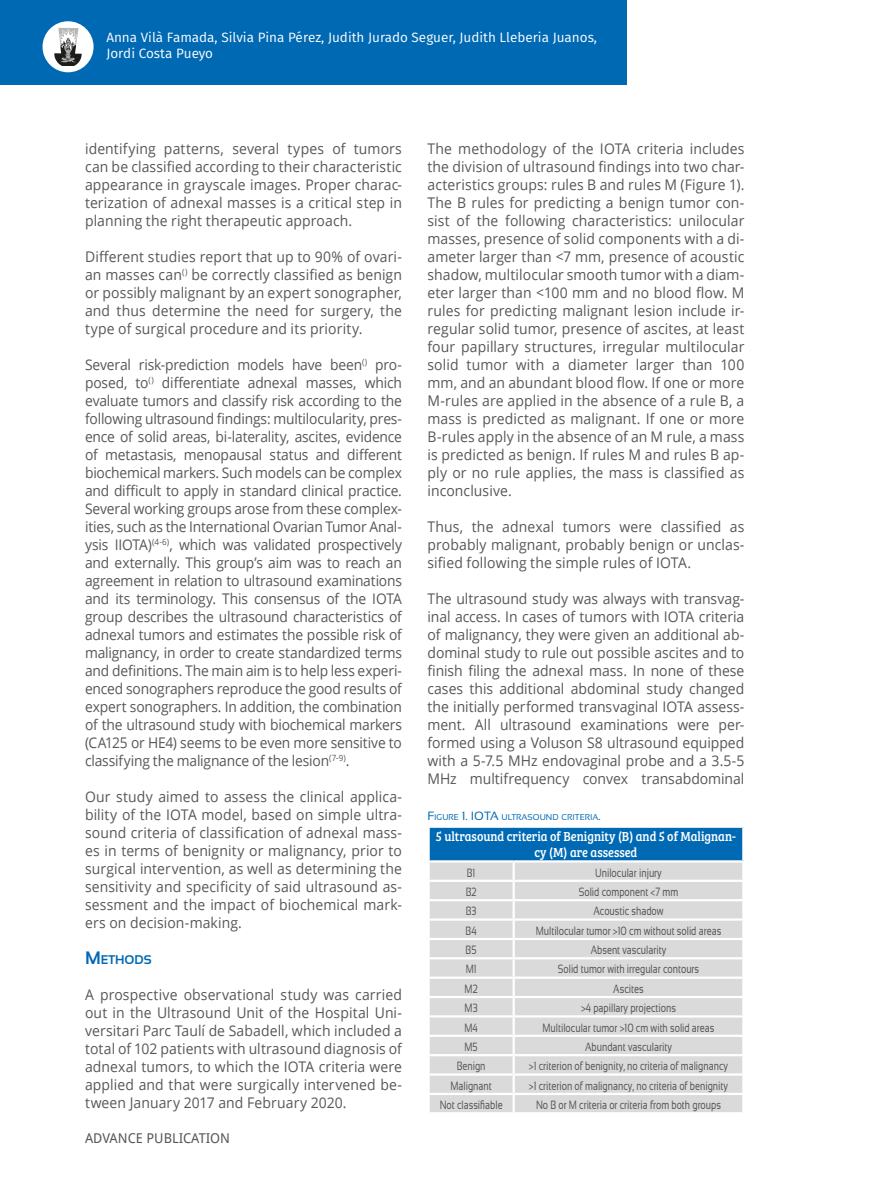
<style>
.page{position:relative;width:872px;height:1191px;background:#fff}
.page>*{position:absolute;margin:0;border:0;box-sizing:border-box;transform-origin:0 0}
.t1{font:14.7px/18px "Open Sans";letter-spacing:.005em;color:#575756;text-align:justify;scale:.95 1}
.t2{font:14.7px/18px "Open Sans";letter-spacing:.005em;color:#575756;text-align:justify;scale:.94 1}
.t3{font:13.5px/16.2px "Fira Sans";color:#fff}
.t4{font:13.5px/16.5px "Bree Serif";color:#fff;text-align:center;scale:.9 1}
.t5{font:13.5px "Droid Sans";color:#575756}
.t6{font:700 12.6px "Sansation";color:#0069b4}
.t7{font:12px "Sansation";color:#575756;scale:.75 1}
.t8{font:8.4px "Sansation";color:#0069b4}
.s1{font-size:18px}
.s2{font-size:12px}
</style>
<div class="page">
<div style="left:0;top:0;width:626px;height:85px;background:#0069b4"></div>
<div style="left:43px;top:21px;width:51px;height:51px;background:#fff;border-radius:50%"></div>
<svg style="left:54px;top:28px;width:28px;height:38px"></svg>
<div style="left:428px;top:826px;width:315px;height:35px;background:#0069b4"></div>
<div style="left:430px;top:862px;width:312px;height:250px;background:#dadada"></div>
<hr style="left:512px;top:862px;width:3px;height:17px;background:#fff">
<hr style="left:427px;top:879px;width:86px;height:3px;background:#fff">
<hr style="left:513px;top:879px;width:231px;height:3px;background:#fff">
<hr style="left:512px;top:882px;width:3px;height:17px;background:#fff">
<hr style="left:427px;top:899px;width:86px;height:2px;background:#fff">
<hr style="left:513px;top:899px;width:231px;height:2px;background:#fff">
<hr style="left:512px;top:901px;width:3px;height:17px;background:#fff">
<hr style="left:427px;top:918px;width:86px;height:2px;background:#fff">
<hr style="left:513px;top:918px;width:231px;height:2px;background:#fff">
<hr style="left:512px;top:920px;width:3px;height:17px;background:#fff">
<hr style="left:427px;top:937px;width:86px;height:3px;background:#fff">
<hr style="left:513px;top:937px;width:231px;height:3px;background:#fff">
<hr style="left:512px;top:940px;width:3px;height:17px;background:#fff">
<hr style="left:427px;top:957px;width:86px;height:2px;background:#fff">
<hr style="left:513px;top:957px;width:231px;height:2px;background:#fff">
<hr style="left:512px;top:959px;width:3px;height:17px;background:#fff">
<hr style="left:427px;top:976px;width:86px;height:2px;background:#fff">
<hr style="left:513px;top:976px;width:231px;height:2px;background:#fff">
<hr style="left:512px;top:978px;width:3px;height:18px;background:#fff">
<hr style="left:427px;top:996px;width:86px;height:2px;background:#fff">
<hr style="left:513px;top:996px;width:231px;height:2px;background:#fff">
<hr style="left:512px;top:998px;width:3px;height:17px;background:#fff">
<hr style="left:427px;top:1015px;width:86px;height:2px;background:#fff">
<hr style="left:513px;top:1015px;width:231px;height:2px;background:#fff">
<hr style="left:512px;top:1017px;width:3px;height:17px;background:#fff">
<hr style="left:427px;top:1034px;width:86px;height:3px;background:#fff">
<hr style="left:513px;top:1034px;width:231px;height:3px;background:#fff">
<hr style="left:512px;top:1037px;width:3px;height:17px;background:#fff">
<hr style="left:427px;top:1054px;width:86px;height:2px;background:#fff">
<hr style="left:513px;top:1054px;width:231px;height:2px;background:#fff">
<hr style="left:512px;top:1056px;width:3px;height:17px;background:#fff">
<hr style="left:427px;top:1073px;width:86px;height:2px;background:#fff">
<hr style="left:513px;top:1073px;width:231px;height:2px;background:#fff">
<hr style="left:512px;top:1075px;width:3px;height:17px;background:#fff">
<hr style="left:427px;top:1092px;width:86px;height:3px;background:#fff">
<hr style="left:513px;top:1092px;width:231px;height:3px;background:#fff">
<hr style="left:512px;top:1095px;width:3px;height:17px;background:#fff">
<svg style="left:742px;top:862px;width:1px;height:234px"></svg>
<hr style="left:427px;top:825px;width:86px;height:3px;background:#fff">
<hr style="left:427px;top:828px;width:3px;height:32px;background:#fff">
<hr style="left:513px;top:825px;width:231px;height:3px;background:#fff">
<hr style="left:742px;top:828px;width:2px;height:32px;background:#fff">
<hr style="left:427px;top:860px;width:86px;height:2px;background:#fff">
<hr style="left:513px;top:860px;width:231px;height:2px;background:#fff">
<p class="t3" style="left:106px;top:29px;width:492px">Anna Vilà Famada, Silvia Pina Pérez, Judith Jurado Seguer, Judith Lleberia Juanos,<br>Jordi Costa Pueyo</p>
<p class="t1" style="left:85px;top:139px;width:335px">identifying patterns, several types of tumors can be classified according to their characteristic appearance in grayscale images. Proper charac&shy;terization of adnexal masses is a critical step in planning the right therapeutic approach.</p>
<p class="t1" style="left:85px;top:247px;width:335px">Different studies report that up to 90% of ovari&shy;an masses can<sup>()</sup> be correctly classified as benign or possibly malignant by an expert sonographer, and thus determine the need for surgery, the type of surgical procedure and its priority.</p>
<p class="t2" style="left:85px;top:355px;width:339px">Several risk-prediction models have been<sup>()</sup> pro&shy;posed, to<sup>()</sup> differentiate adnexal masses, which evaluate tumors and classify risk according to the following ultrasound findings: multilocularity, pres&shy;ence of solid areas, bi-laterality, ascites, evidence of metastasis, menopausal status and different biochemical markers. Such models can be complex and difficult to apply in standard clinical practice.<br>Several working groups arose from these complex&shy;ities, such as the International Ovarian Tumor Anal&shy;ysis IIOTA)<sup>(4-6)</sup>, which was validated prospectively and externally. This group’s aim was to reach an agreement in relation to ultrasound examinations and its terminology. This consensus of the IOTA group describes the ultrasound characteristics of adnexal tumors and estimates the possible risk of malignancy, in order to create standardized terms and definitions. The main aim is to help less experi&shy;enced sonographers reproduce the good results of expert sonographers. In addition, the combination of the ultrasound study with biochemical markers (CA125 or HE4) seems to be even more sensitive to classifying the malignance of the lesion<sup>(7-9)</sup>.</p>
<p class="t1" style="left:85px;top:787px;width:335px">Our study aimed to assess the clinical applica&shy;bility of the IOTA model, based on simple ultra&shy;sound criteria of classification of adnexal mass&shy;es in terms of benignity or malignancy, prior to surgical intervention, as well as determining the sensitivity and specificity of said ultrasound as&shy;sessment and the impact of biochemical mark&shy;ers on decision-making.</p>
<p class="t6" style="left:85px;top:953px;width:68px"><span class="s1">M</span>ETHODS</p>
<p class="t1" style="left:85px;top:985px;width:335px">A prospective observational study was carried out in the Ultrasound Unit of the Hospital Uni&shy;versitari Parc Taulí de Sabadell, which included a total of 102 patients with ultrasound diagnosis of adnexal tumors, to which the IOTA criteria were applied and that were surgically intervened be&shy;tween January 2017 and February 2020.</p>
<p class="t5" style="left:85px;top:1128px;width:146px">ADVANCE PUBLICATION</p>
<p class="t1" style="left:427px;top:139px;width:335px">The methodology of the IOTA criteria includes the division of ultrasound findings into two char&shy;acteristics groups: rules B and rules M (Figure 1).<br>The B rules for predicting a benign tumor con&shy;sist of the following characteristics: unilocular masses, presence of solid components with a di&shy;ameter larger than &lt;7 mm, presence of acoustic shadow, multilocular smooth tumor with a diam&shy;eter larger than &lt;100 mm and no blood flow. M rules for predicting malignant lesion include ir&shy;regular solid tumor, presence of ascites, at least four papillary structures, irregular multilocular solid tumor with a diameter larger than 100 mm, and an abundant blood flow. If one or more M-rules are applied in the absence of a rule B, a mass is predicted as malignant. If one or more B-rules apply in the absence of an M rule, a mass is predicted as benign. If rules M and rules B ap&shy;ply or no rule applies, the mass is classified as inconclusive.</p>
<p class="t1" style="left:427px;top:517px;width:335px">Thus, the adnexal tumors were classified as probably malignant, probably benign or unclas&shy;sified following the simple rules of IOTA.</p>
<p class="t1" style="left:427px;top:589px;width:335px">The ultrasound study was always with transvag&shy;inal access. In cases of tumors with IOTA criteria of malignancy, they were given an additional ab&shy;dominal study to rule out possible ascites and to finish filing the adnexal mass. In none of these cases this additional abdominal study changed the initially performed transvaginal IOTA assess&shy;ment. All ultrasound examinations were per&shy;formed using a Voluson S8 ultrasound equipped with a 5-7.5 MHz endovaginal probe and a 3.5-5<br>MHz multifrequency convex transabdominal</p>
<p class="t8" style="left:427px;top:812px;width:175px"><span class="s2">F</span>IGURE <span class="s2">1. I OTA</span> ULTRASOUND CRITERIA<span class="s2">.</span></p>
<p class="t4" style="left:436px;top:827px;width:335px">5 ultrasound criteria of Benignity (B) and 5 of Malignan&shy;cy (M) are assessed</p>
<p class="t7" style="left:467px;top:865px;width:13px">B1</p>
<p class="t7" style="left:595px;top:865px;width:90px">Unilocular injury</p>
<p class="t7" style="left:466px;top:885px;width:16px">B2</p>
<p class="t7" style="left:579px;top:885px;width:134px">Solid component &lt;7 mm</p>
<p class="t7" style="left:466px;top:904px;width:16px">B3</p>
<p class="t7" style="left:593px;top:904px;width:95px">Acoustic shadow</p>
<p class="t7" style="left:465px;top:923px;width:16px">B4</p>
<p class="t7" style="left:536px;top:923px;width:249px">Multilocular tumor &gt;10 cm without solid areas</p>
<p class="t7" style="left:465px;top:943px;width:16px">B5</p>
<p class="t7" style="left:591px;top:943px;width:102px">Absent vascularity</p>
<p class="t7" style="left:466px;top:962px;width:16px">M1</p>
<p class="t7" style="left:558px;top:962px;width:190px">Solid tumor with irregular contours</p>
<p class="t7" style="left:464px;top:982px;width:19px">M2</p>
<p class="t7" style="left:613px;top:982px;width:42px">Ascites</p>
<p class="t7" style="left:464px;top:1001px;width:19px">M3</p>
<p class="t7" style="left:581px;top:1001px;width:128px">&gt;4 papillary projections</p>
<p class="t7" style="left:464px;top:1020px;width:19px">M4</p>
<p class="t7" style="left:542px;top:1020px;width:231px">Multilocular tumor &gt;10 cm with solid areas</p>
<p class="t7" style="left:464px;top:1040px;width:19px">M5</p>
<p class="t7" style="left:585px;top:1040px;width:117px">Abundant vascularity</p>
<p class="t7" style="left:457px;top:1059px;width:40px">Benign</p>
<p class="t7" style="left:529px;top:1059px;width:267px">&gt;1 criterion of benignity, no criteria of malignancy</p>
<p class="t7" style="left:450px;top:1078px;width:57px">Malignant</p>
<p class="t7" style="left:529px;top:1078px;width:267px">&gt;1 criterion of malignancy, no criteria of benignity</p>
<p class="t7" style="left:439px;top:1098px;width:85px">Not classifiable</p>
<p class="t7" style="left:536px;top:1098px;width:248px">No B or M criteria or criteria from both groups</p>
</div>
